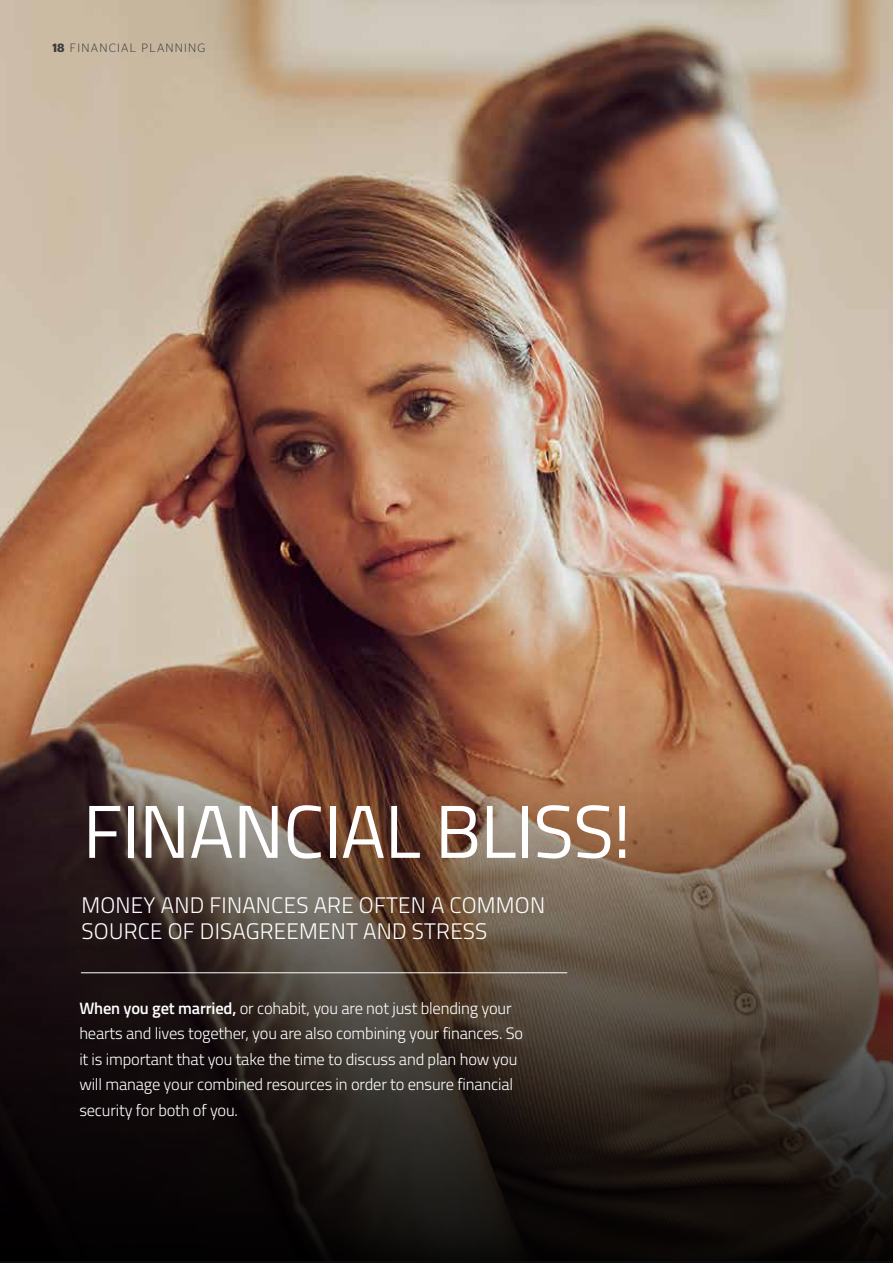
<style>
.page{position:relative;width:893px;height:1263px;background:#fff}
.page>*{position:absolute;margin:0;border:0;box-sizing:border-box;transform-origin:0 0}
.t1{font:75px "Titillium";letter-spacing:-.01em;color:#fff}
.t2{font:300 22.5px/25.5px "Titillium";letter-spacing:.01em;color:#fff}
.t3{font:300 16.5px/25.5px "Titillium";letter-spacing:-.01em;color:#fff}
.t4{font:300 12px "Stag Sans";letter-spacing:.1em;color:#3c3c3b}
.s1{font-weight:600}
</style>
<div class="page">
<img style="left:0;top:0;width:893px;height:663px">
<svg style="left:0;top:663px;width:893px;height:128px;background:#966246"></svg>
<svg style="left:0;top:791px;width:893px;height:472px;background:#3e3129"></svg>
<hr style="left:81px;top:972px;width:486px;height:1px;background:#fff">
<p class="t4" style="left:53px;top:41px;width:155px"><span class="s1">18</span> FINANCIAL PLANNING</p>
<h1 class="t1" style="left:83px;top:777px;width:550px">FINANCIAL BLISS!</h1>
<h2 class="t2" style="left:81px;top:892px;width:465px">MONEY AND FINANCES ARE OFTEN A COMMON<br>SOURCE OF DISAGREEMENT AND STRESS</h2>
<p class="t3" style="left:79px;top:994px;width:445px"><span class="s1">When you get married,</span> or cohabit, you are not just blending your hearts and lives together, you are also combining your finances. So it is important that you take the time to discuss and plan how you will manage your combined resources in order to ensure financial security for both of you.</p>
</div>
